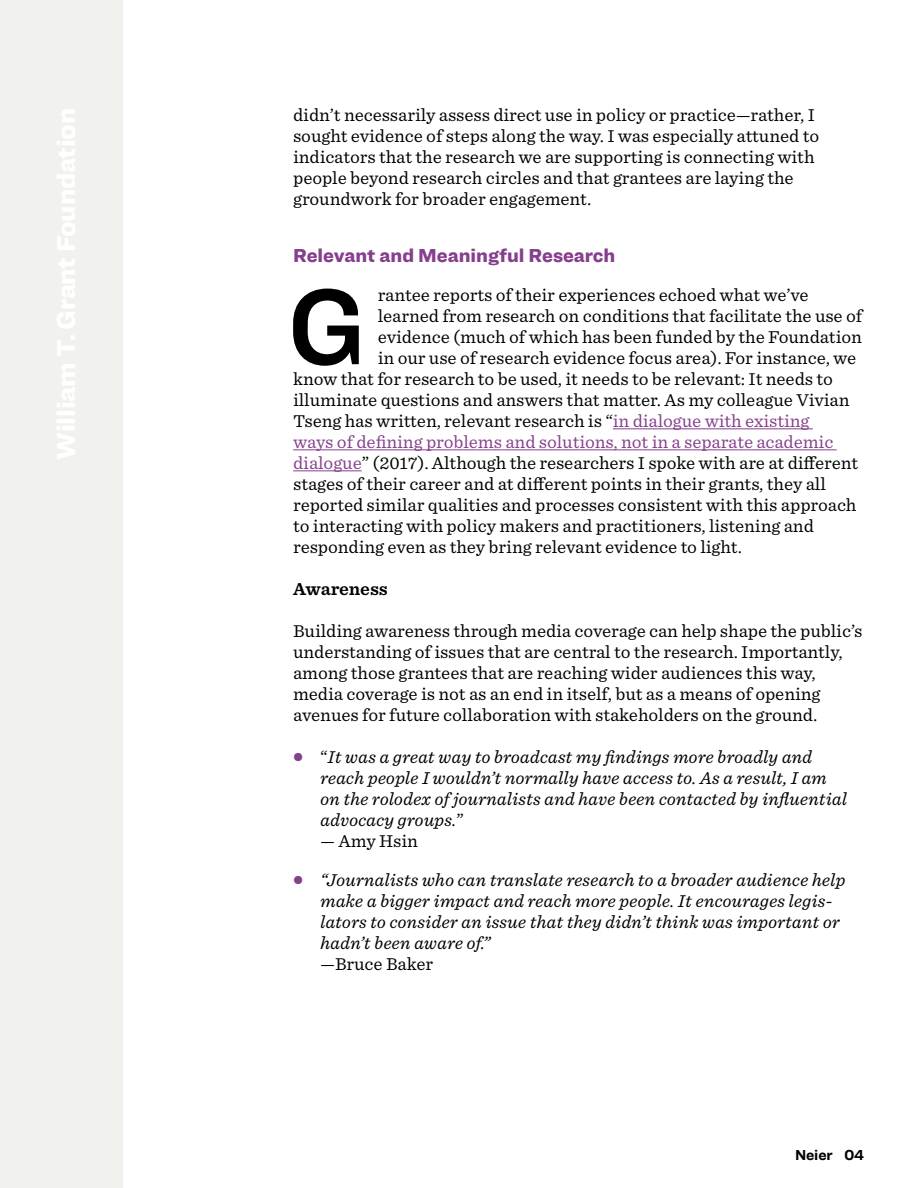
<style>
.page{position:relative;width:918px;height:1188px;background:#fff}
.page>*{position:absolute;margin:0;border:0;box-sizing:border-box;transform-origin:0 0}
.t1{font:111.15px "Ringside Regular Semi";color:#000}
.t2{font:900 19.5px "Ringside";color:#863f8d}
.t3{font:16.5px/21px "Sentinel S Sm";letter-spacing:-.01em;color:#000}
.t4{font:italic 16.5px/21px "Sentinel S Sm";letter-spacing:-.01em;color:#000}
.t5{font:16.5px "Sentinel S Sm";letter-spacing:-.01em;color:#863f8d}
.t6{font:700 16.5px "Sentinel S Sm";letter-spacing:-.01em;color:#000}
.t7{font:700 15px "Ringside";letter-spacing:-.01em;color:#000}
.s1{color:#863f8d}
.s2{font-family:"Ringside";font-weight:900;font-style:normal;font-size:27px;color:#863f8d}
.s3{font-style:normal}
</style>
<div class="page">
<div style="left:0;top:0;width:122px;height:1188px;background:#f1f2ee"></div>
<hr style="left:613px;top:428px;width:200px;height:1px;background:#863f8d">
<hr style="left:293px;top:449px;width:544px;height:1px;background:#863f8d">
<hr style="left:293px;top:470px;width:69px;height:1px;background:#863f8d">
<p class="t3" style="left:293px;top:104px;width:528px">didn’t necessarily assess direct use in policy or practice—rather, I sought evidence of steps along the way. I was especially attuned to indicators that the research we are supporting is connecting with people beyond research circles and that grantees are laying the groundwork for broader engagement.</p>
<p class="t2" style="left:293px;top:241px;width:324px">Relevant and Meaningful Research</p>
<p class="t1" style="left:287px;top:245px;width:81px">G</p>
<p class="t3" style="left:378px;top:284px;width:432px">rantee reports of their experiences echoed what we’ve</p>
<p class="t3" style="left:378px;top:305px;width:486px">learned from research on conditions that facilitate the use of</p>
<p class="t3" style="left:378px;top:326px;width:486px">evidence (much of which has been funded by the Foundation</p>
<p class="t3" style="left:378px;top:347px;width:480px">in our use of research evidence focus area). For instance, we</p>
<p class="t3" style="left:293px;top:368px;width:541px">know that for research to be used, it needs to be relevant: It needs to</p>
<p class="t3" style="left:293px;top:389px;width:558px">illuminate questions and answers that matter. As my colleague Vivian</p>
<p class="t3" style="left:293px;top:410px;width:518px">Tseng has written, relevant research is “<span class="s1">in dialogue with existing</span></p>
<p class="t5" style="left:293px;top:429px;width:542px">ways of defining problems and solutions, not in a separate academic</p>
<p class="t3" style="left:293px;top:452px;width:567px"><span class="s1">dialogue</span>” (2017). Although the researchers I spoke with are at different</p>
<p class="t3" style="left:293px;top:473px;width:534px">stages of their career and at different points in their grants, they all</p>
<p class="t3" style="left:293px;top:494px;width:565px">reported similar qualities and processes consistent with this approach</p>
<p class="t3" style="left:293px;top:515px;width:522px">to interacting with policy makers and practitioners, listening and</p>
<p class="t3" style="left:293px;top:536px;width:450px">responding even as they bring relevant evidence to light.</p>
<p class="t6" style="left:293px;top:575px;width:96px">Awareness</p>
<p class="t3" style="left:293px;top:620px;width:571px">Building awareness through media coverage can help shape the public’s understanding of issues that are central to the research. Importantly, among those grantees that are reaching wider audiences this way, media coverage is not as an end in itself, but as a means of opening avenues for future collaboration with stakeholders on the ground.</p>
<p class="t4" style="left:320px;top:746px;width:529px;text-indent:-27px"><span class="s2">•</span> <span class="s3">“</span>It was a great way to broadcast my findings more broadly and reach people I wouldn’t normally have access to. As a result, I am on the rolodex of journalists and have been contacted by influential advocacy groups.<span class="s3">”</span></p>
<p class="t3" style="left:320px;top:830px;width:99px">— Amy Hsin</p>
<p class="t4" style="left:320px;top:869px;width:527px;text-indent:-27px"><span class="s2">•</span> “Journalists who can translate research to a broader audience help make a bigger impact and reach more people. It encourages legis&shy;lators to consider an issue that they didn’t think was important or hadn’t been aware of.”<br><span class="s3">—Bruce Baker</span></p>
<p class="t7" style="left:795px;top:1144px;width:70px">Neier 04</p>
</div>
